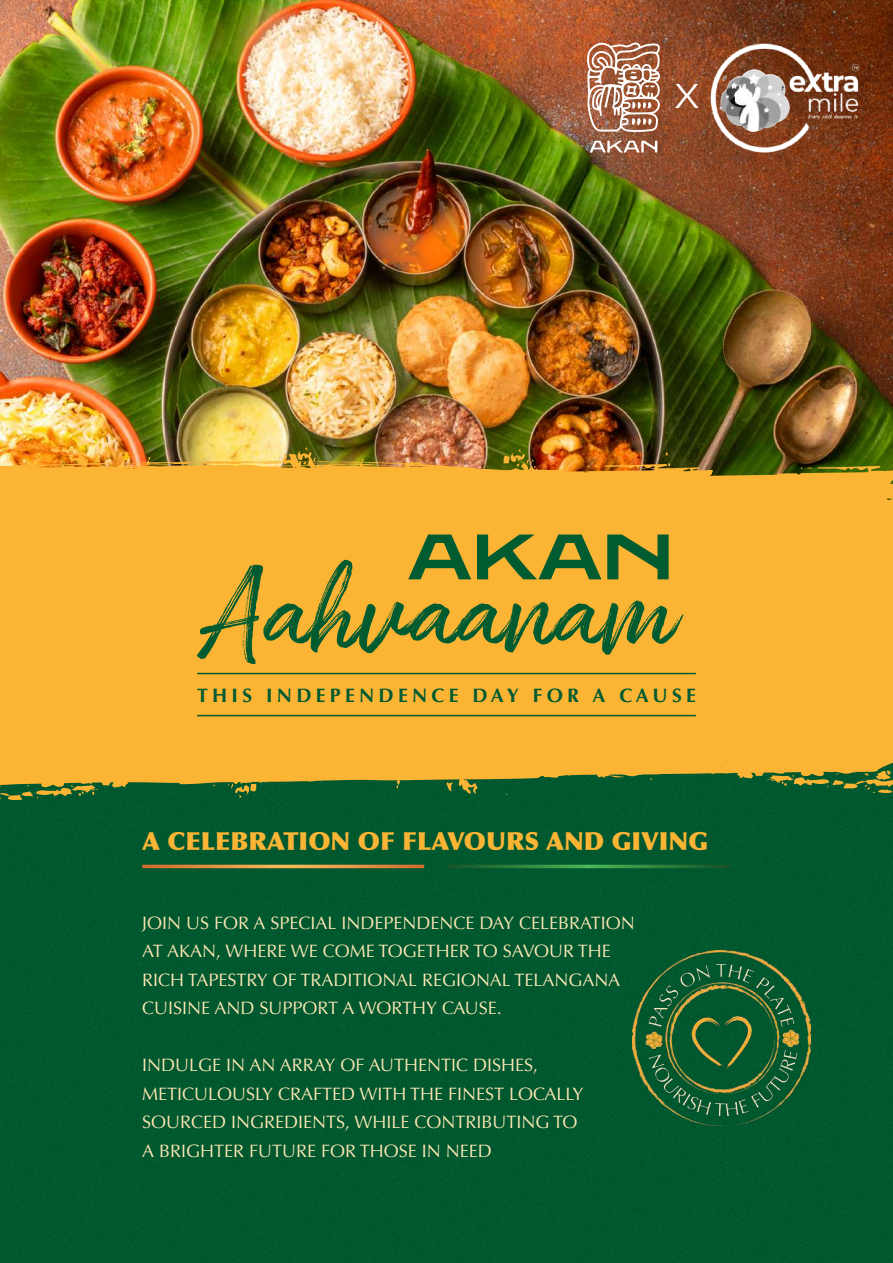
<style>
.page{position:relative;width:893px;height:1263px;background:#fff}
.page>*{position:absolute;margin:0;border:0;box-sizing:border-box;transform-origin:0 0}
.t1{font:116.4px "Amithen";color:#015b31}
.t2{font:700 66.3px "Tussilago Rg";color:#015b31}
.t3{font:36.9px "All Round Gothic";color:#fff;scale:1.07 1}
.t4{font:900 24.9px "Optima";color:#fcb434}
.t5{font:700 19.5px "Optima";letter-spacing:.22em;color:#015b31}
.t6{font:18px/28.5px "Optima";color:#ffe8b5}
</style>
<div class="page">
<div style="left:0;top:794px;width:893px;height:469px;background:#01582e"></div>
<img style="left:0;top:0;width:893px;height:451px">
<svg style="left:0;top:451px;width:893px;height:343px;background:#edad33"></svg>
<svg style="left:609px;top:775px;width:16px;height:3px"></svg>
<svg style="left:587px;top:465px;width:13px;height:2px"></svg>
<svg style="left:452px;top:450px;width:5px;height:14px"></svg>
<svg style="left:148px;top:453px;width:2px;height:7px"></svg>
<svg style="left:801px;top:467px;width:13px;height:2px"></svg>
<svg style="left:666px;top:452px;width:4px;height:14px"></svg>
<svg style="left:503px;top:449px;width:33px;height:19px"></svg>
<svg style="left:296px;top:447px;width:12px;height:12px"></svg>
<svg style="left:0;top:785px;width:98px;height:16px;background:#416f2f"></svg>
<svg style="left:228px;top:783px;width:29px;height:15px"></svg>
<svg style="left:446px;top:781px;width:7px;height:10px"></svg>
<svg style="left:396px;top:785px;width:3px;height:7px"></svg>
<svg style="left:378px;top:465px;width:14px;height:1px"></svg>
<svg style="left:179px;top:461px;width:13px;height:1px"></svg>
<hr style="left:197px;top:673px;width:499px;height:1px;background:#015b31">
<hr style="left:197px;top:715px;width:499px;height:1px;background:#015b31">
<img style="left:706px;top:39px;width:157px;height:117px">
<img style="left:717px;top:65px;width:84px;height:75px">
<svg style="left:587px;top:42px;width:73px;height:90px"></svg>
<svg style="left:590px;top:141px;width:67px;height:12px"></svg>
<svg style="left:447px;top:865px;width:283px;height:3px"></svg>
<svg style="left:142px;top:865px;width:283px;height:3px"></svg>
<img style="left:633px;top:950px;width:178px;height:176px">
<h3 class="t3" style="left:674px;top:74px;width:25px">X</h3>
<h2 class="t2" style="left:407px;top:514px;width:268px">AKAN</h2>
<h1 class="t1" style="left:197px;top:543px;width:477px">Aahvaanam</h1>
<p class="t5" style="left:197px;top:684px;width:500px">THIS INDEPENDENCE DAY FOR A CAUSE</p>
<h3 class="t4" style="left:142px;top:826px;width:568px">A CELEBRATION OF FLAVOURS AND GIVING</h3>
<p class="t6" style="left:142px;top:909px;width:494px">JOIN US FOR A SPECIAL INDEPENDENCE DAY CELEBRATION AT AKAN, WHERE WE COME TOGETHER TO SAVOUR THE RICH TAPESTRY OF TRADITIONAL REGIONAL TELANGANA CUISINE AND SUPPORT A WORTHY CAUSE.</p>
<p class="t6" style="left:142px;top:1051px;width:443px">INDULGE IN AN ARRAY OF AUTHENTIC DISHES, METICULOUSLY CRAFTED WITH THE FINEST LOCALLY SOURCED INGREDIENTS, WHILE CONTRIBUTING TO A BRIGHTER FUTURE FOR THOSE IN NEED</p>
</div>
